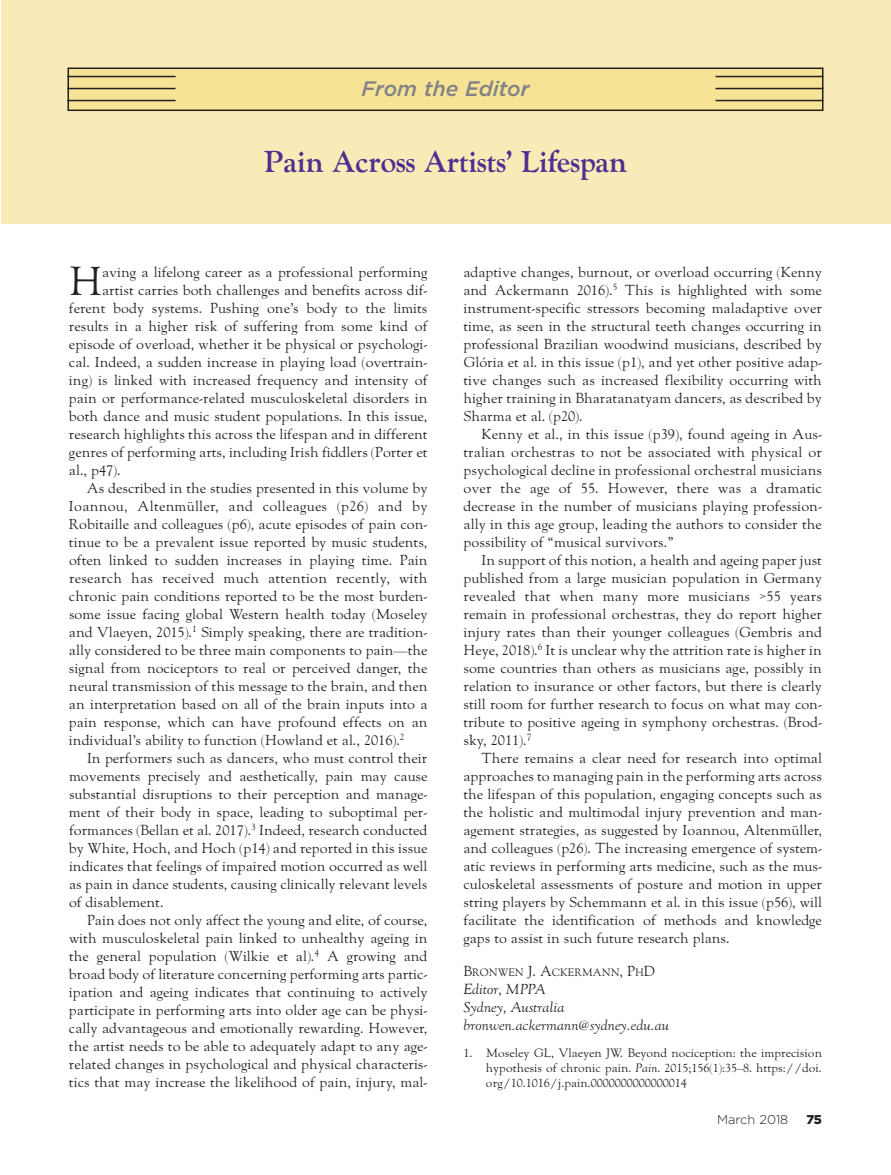
<style>
.page{position:relative;width:891px;height:1175px;background:#fff}
.page>*{position:absolute;margin:0;border:0;box-sizing:border-box;transform-origin:0 0}
.t1{font:39.9px "LTC Goudy Oldstyle Pro";color:#231f20}
.t2{font:700 30px "LTC Goudy Oldstyle Pro";color:#4f2e90}
.t3{font:italic 500 21px "Gotham";color:#808285}
.t4{font:14.25px/18px "LTC Goudy Oldstyle Pro";color:#231f20;text-align:justify}
.t5{font:italic 14.25px/18px "LTC Goudy Oldstyle Pro";color:#231f20}
.t6{font:14.25px "LTC Goudy Oldstyle Pro";letter-spacing:.02em;color:#231f20}
.t7{font:300 12.75px "Gotham";color:#231f20}
.t8{font:900 12.75px "Gotham";color:#231f20}
.t9{font:12px/15px "LTC Goudy Oldstyle Pro";color:#231f20;text-align:justify}
.t10{font:10.65px "LTC Goudy Oldstyle Pro";color:#231f20}
.s1{font-size:14.25px}
.s2{font-style:italic}
</style>
<div class="page">
<div style="left:2px;top:0;width:889px;height:224px;background:#f9ebb7"></div>
<div style="left:68px;top:68px;width:755px;height:42px;background:#f6e395"></div>
<div style="left:68px;top:68px;width:756px;height:43px;border:2px solid #231f20"></div>
<hr style="left:716px;top:88px;width:108px;height:1px;background:#231f20">
<hr style="left:68px;top:76px;width:108px;height:1px;background:#231f20">
<hr style="left:68px;top:100px;width:108px;height:1px;background:#231f20">
<hr style="left:716px;top:76px;width:108px;height:1px;background:#231f20">
<hr style="left:716px;top:100px;width:108px;height:1px;background:#231f20">
<hr style="left:68px;top:88px;width:108px;height:1px;background:#231f20">
<h3 class="t3" style="left:361px;top:81px;width:170px">From the Editor</h3>
<h2 class="t2" style="left:264px;top:145px;width:365px">Pain Across Artists’ Lifespan</h2>
<h1 class="t1" style="left:69px;top:266px;width:35px">H</h1>
<p class="t4" style="left:102px;top:264px;width:327px">aving a lifelong career as a professional performing</p>
<p class="t4" style="left:102px;top:282px;width:327px">artist carries both challenges and benefits across dif-</p>
<p class="t4" style="left:69px;top:300px;width:360px">ferent body systems. Pushing one’s body to the limits</p>
<p class="t4" style="left:69px;top:318px;width:360px">results in a higher risk of suffering from some kind of</p>
<p class="t4" style="left:69px;top:336px;width:360px">episode of overload, whether it be physical or psychologi-</p>
<p class="t4" style="left:69px;top:354px;width:360px">cal. Indeed, a sudden increase in playing load (overtrain-</p>
<p class="t4" style="left:69px;top:372px;width:360px">ing) is linked with increased frequency and intensity of</p>
<p class="t4" style="left:69px;top:390px;width:360px">pain or performance-related musculoskeletal disorders in</p>
<p class="t4" style="left:69px;top:408px;width:360px">both dance and music student populations. In this issue,</p>
<p class="t4" style="left:69px;top:426px;width:360px">research highlights this across the lifespan and in different</p>
<p class="t4" style="left:69px;top:444px;width:360px">genres of performing arts, including Irish fiddlers (Porter et</p>
<p class="t4" style="left:69px;top:462px;width:53px">al., p47).</p>
<p class="t4" style="left:87px;top:480px;width:342px">As described in the studies presented in this volume by</p>
<p class="t6" style="left:69px;top:500px;width:360px">Ioannou, Altenmüller, and colleagues (p26) and by</p>
<p class="t4" style="left:69px;top:516px;width:360px">Robitaille and colleagues (p6), acute episodes of pain con-</p>
<p class="t4" style="left:69px;top:534px;width:360px">tinue to be a prevalent issue reported by music students,</p>
<p class="t4" style="left:69px;top:552px;width:360px">often linked to sudden increases in playing time. Pain</p>
<p class="t4" style="left:69px;top:570px;width:360px">research has received much attention recently, with</p>
<p class="t4" style="left:69px;top:588px;width:360px">chronic pain conditions reported to be the most burden-</p>
<p class="t4" style="left:69px;top:606px;width:360px">some issue facing global Western health today (Moseley</p>
<p class="t4" style="left:69px;top:624px;width:360px">and Vlaeyen, 2015).<sup>1</sup> Simply speaking, there are tradition-</p>
<p class="t4" style="left:69px;top:642px;width:360px">ally considered to be three main components to pain—the</p>
<p class="t4" style="left:69px;top:660px;width:360px">signal from nociceptors to real or perceived danger, the</p>
<p class="t4" style="left:69px;top:678px;width:360px">neural transmission of this message to the brain, and then</p>
<p class="t4" style="left:69px;top:696px;width:360px">an interpretation based on all of the brain inputs into a</p>
<p class="t4" style="left:69px;top:714px;width:360px">pain response, which can have profound effects on an</p>
<p class="t4" style="left:69px;top:732px;width:337px">individual’s ability to function (Howland et al., 2016).<sup>2</sup></p>
<p class="t4" style="left:87px;top:750px;width:342px">In performers such as dancers, who must control their</p>
<p class="t4" style="left:69px;top:768px;width:360px">movements precisely and aesthetically, pain may cause</p>
<p class="t4" style="left:69px;top:786px;width:360px">substantial disruptions to their perception and manage-</p>
<p class="t4" style="left:69px;top:804px;width:360px">ment of their body in space, leading to suboptimal per-</p>
<p class="t4" style="left:69px;top:822px;width:360px">formances (Bellan et al. 2017).<sup>3</sup> Indeed, research conducted</p>
<p class="t4" style="left:69px;top:840px;width:360px">by White, Hoch, and Hoch (p14) and reported in this issue</p>
<p class="t4" style="left:69px;top:858px;width:360px">indicates that feelings of impaired motion occurred as well</p>
<p class="t4" style="left:69px;top:876px;width:360px">as pain in dance students, causing clinically relevant levels</p>
<p class="t4" style="left:69px;top:894px;width:96px">of disablement.</p>
<p class="t4" style="left:87px;top:912px;width:342px">Pain does not only affect the young and elite, of course,</p>
<p class="t4" style="left:69px;top:930px;width:360px">with musculoskeletal pain linked to unhealthy ageing in</p>
<p class="t4" style="left:69px;top:948px;width:360px">the general population (Wilkie et al).<sup>4</sup> A growing and</p>
<p class="t4" style="left:69px;top:966px;width:360px">broad body of literature concerning performing arts partic-</p>
<p class="t4" style="left:69px;top:984px;width:360px">ipation and ageing indicates that continuing to actively</p>
<p class="t4" style="left:69px;top:1002px;width:360px">participate in performing arts into older age can be physi-</p>
<p class="t4" style="left:69px;top:1020px;width:360px">cally advantageous and emotionally rewarding. However,</p>
<p class="t4" style="left:69px;top:1038px;width:360px">the artist needs to be able to adequately adapt to any age-</p>
<p class="t4" style="left:69px;top:1056px;width:360px">related changes in psychological and physical characteris-</p>
<p class="t4" style="left:69px;top:1074px;width:360px">tics that may increase the likelihood of pain, injury, mal-</p>
<p class="t4" style="left:463px;top:264px;width:360px">adaptive changes, burnout, or overload occurring (Kenny and Ackermann 2016).<sup>5</sup> This is highlighted with some instrument-specific stressors becoming maladaptive over time, as seen in the structural teeth changes occurring in professional Brazilian woodwind musicians, described by Glória et al. in this issue (p1), and yet other positive adap&shy;tive changes such as increased flexibility occurring with higher training in Bharatanatyam dancers, as described by Sharma et al. (p20).</p>
<p class="t4" style="left:463px;top:426px;width:360px;text-indent:18px">Kenny et al., in this issue (p39), found ageing in Aus&shy;tralian orchestras to not be associated with physical or psychological decline in professional orchestral musicians over the age of 55. However, there was a dramatic decrease in the number of musicians playing profession&shy;ally in this age group, leading the authors to consider the possibility of “musical survivors.”</p>
<p class="t4" style="left:463px;top:552px;width:360px;text-indent:18px">In support of this notion, a health and ageing paper just published from a large musician population in Germany revealed that when many more musicians &gt;55 years remain in professional orchestras, they do report higher injury rates than their younger colleagues (Gembris and Heye, 2018).<sup>6</sup> It is unclear why the attrition rate is higher in some countries than others as musicians age, possibly in relation to insurance or other factors, but there is clearly still room for further research to focus on what may con&shy;tribute to positive ageing in symphony orchestras. (Brod&shy;sky, 2011).<sup>7</sup></p>
<p class="t4" style="left:463px;top:750px;width:360px;text-indent:18px">There remains a clear need for research into optimal approaches to managing pain in the performing arts across the lifespan of this population, engaging concepts such as the holistic and multimodal injury prevention and man&shy;agement strategies, as suggested by Ioannou, Altenmüller, and colleagues (p26). The increasing emergence of system&shy;atic reviews in performing arts medicine, such as the mus&shy;culoskeletal assessments of posture and motion in upper string players by Schemmann et al. in this issue (p56), will facilitate the identification of methods and knowledge gaps to assist in such future research plans.</p>
<p class="t10" style="left:463px;top:968px;width:193px"><span class="s1">B</span>RONWEN <span class="s1">J. A</span>CKERMANN<span class="s1">, P</span>H<span class="s1">D</span></p>
<p class="t5" style="left:464px;top:981px;width:207px">Editor, MPPA<br>Sydney, Australia bronwen.ackermann@sydney.edu.au</p>
<p class="t9" style="left:486px;top:1046px;width:337px;text-indent:-22px">1. Moseley GL, Vlaeyen JW. Beyond nociception: the imprecision hypothesis of chronic pain. <span class="s2">Pain</span>. 2015;156(1):35–8. https://doi. org/10.1016/j.pain.0000000000000014</p>
<p class="t7" style="left:717px;top:1114px;width:73px">March 2018</p>
<p class="t8" style="left:806px;top:1114px;width:17px">75</p>
</div>
